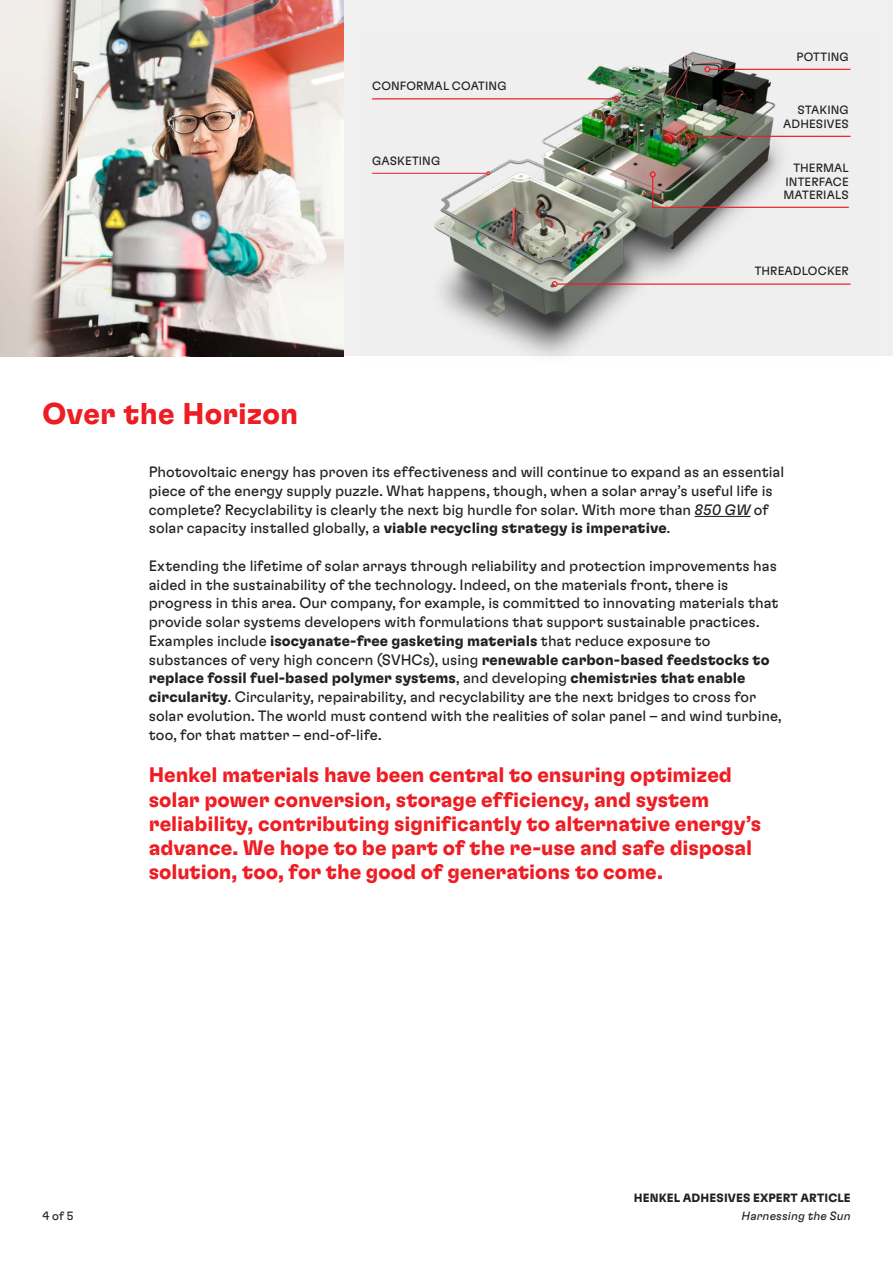
<style>
.page{position:relative;width:893px;height:1263px;background:#fff}
.page>*{position:absolute;margin:0;border:0;box-sizing:border-box;transform-origin:0 0}
.GTF_Bold_20_23_Head{font:700 30px "Henkel GT Flexa";letter-spacing:.005em;color:#ee1d23}
.GTF_Bold_14_16_1_red{font:700 21px/24.2px "Henkel GT Flexa";letter-spacing:-.005em;color:#ee1d23}
.GTF_Reg_10_12_5{font:15px/18.8px "Henkel GT Flexa";color:#231f20}
.GTF_8_Pt__Pag{font:12px "Henkel GT Flexa";letter-spacing:.01em;color:#231f20}
.t1{font:700 12px "Henkel GT Flexa";letter-spacing:.01em;color:#231f20}
.t2{font:italic 12px "Henkel GT Flexa";letter-spacing:.01em;color:#231f20}
.s1{font-style:italic}
.s2{font-weight:700}
</style>
<div class="page">
<div style="left:298px;top:0;width:595px;height:356px;background:#f0f0f0"></div>
<img style="left:0;top:0;width:343px;height:357px">
<img style="left:372px;top:51px;width:479px;height:305px">
<hr style="left:695px;top:516px;width:56px;height:1px;background:#231f20">
<hr style="left:372px;top:98px;width:242px;height:1px;background:#ee1d23">
<svg style="left:614px;top:96px;width:6px;height:6px"></svg>
<hr style="left:372px;top:173px;width:115px;height:1px;background:#ee1d23">
<svg style="left:486px;top:171px;width:4px;height:4px"></svg>
<hr style="left:710px;top:69px;width:140px;height:1px;background:#ee1d23">
<svg style="left:704px;top:66px;width:6px;height:6px"></svg>
<hr style="left:692px;top:136px;width:158px;height:1px;background:#ee1d23">
<svg style="left:686px;top:133px;width:6px;height:6px"></svg>
<svg style="left:650px;top:171px;width:200px;height:37px"></svg>
<hr style="left:557px;top:283px;width:293px;height:2px;background:#ee1d23">
<svg style="left:552px;top:281px;width:6px;height:6px"></svg>
<p class="GTF_8_Pt__Pag" style="left:372px;top:79px;width:136px">CONFORMAL COATING</p>
<p class="GTF_8_Pt__Pag" style="left:372px;top:153px;width:70px">GASKETING</p>
<p class="GTF_Bold_20_23_Head" style="left:43px;top:394px;width:257px">Over the Horizon</p>
<p class="GTF_8_Pt__Pag" style="left:796px;top:49px;width:54px">POTTING</p>
<p class="GTF_8_Pt__Pag" style="left:797px;top:103px;width:53px">STAKING</p>
<p class="GTF_8_Pt__Pag" style="left:783px;top:116px;width:67px">ADHESIVES</p>
<p class="GTF_8_Pt__Pag" style="left:793px;top:160px;width:57px">THERMAL</p>
<p class="GTF_8_Pt__Pag" style="left:785px;top:174px;width:65px">INTERFACE</p>
<p class="GTF_8_Pt__Pag" style="left:783px;top:187px;width:67px">MATERIALS</p>
<p class="GTF_8_Pt__Pag" style="left:755px;top:263px;width:96px">THREADLOCKER</p>
<p class="GTF_Reg_10_12_5" style="left:149px;top:462px;width:637px">Photovoltaic energy has proven its effectiveness and will continue to expand as an essential piece of the energy supply puzzle. What happens, though, when a solar array’s useful life is complete? Recyclability is clearly the next big hurdle for solar. With more than <span class="s1">850 GW</span> of solar capacity installed globally, a <span class="s2">viable recycling strategy is imperative</span>.</p>
<p class="GTF_Reg_10_12_5" style="left:149px;top:556px;width:634px">Extending the lifetime of solar arrays through reliability and protection improvements has aided in the sustainability of the technology. Indeed, on the materials front, there is progress in this area. Our company, for example, is committed to innovating materials that provide solar systems developers with formulations that support sustainable practices.<br>Examples include <span class="s2">isocyanate-free gasketing materials</span> that reduce exposure to substances of very high concern (SVHCs), using <span class="s2">renewable carbon-based feedstocks to replace fossil fuel-based polymer systems</span>, and developing <span class="s2">chemistries that enable circularity</span>. Circularity, repairability, and recyclability are the next bridges to cross for solar evolution. The world must contend with the realities of solar panel – and wind turbine, too, for that matter – end-of-life.</p>
<p class="GTF_Bold_14_16_1_red" style="left:149px;top:762px;width:614px">Henkel materials have been central to ensuring optimized solar power conversion, storage efficiency, and system reliability, contributing significantly to alternative energy’s advance. We hope to be part of the re-use and safe disposal solution, too, for the good of generations to come.</p>
<p class="GTF_8_Pt__Pag" style="left:43px;top:1209px;width:32px">4 of 5</p>
<p class="t1" style="left:634px;top:1191px;width:218px">HENKEL ADHESIVES EXPERT ARTICLE</p>
<p class="t2" style="left:742px;top:1209px;width:111px">Harnessing the Sun</p>
</div>
